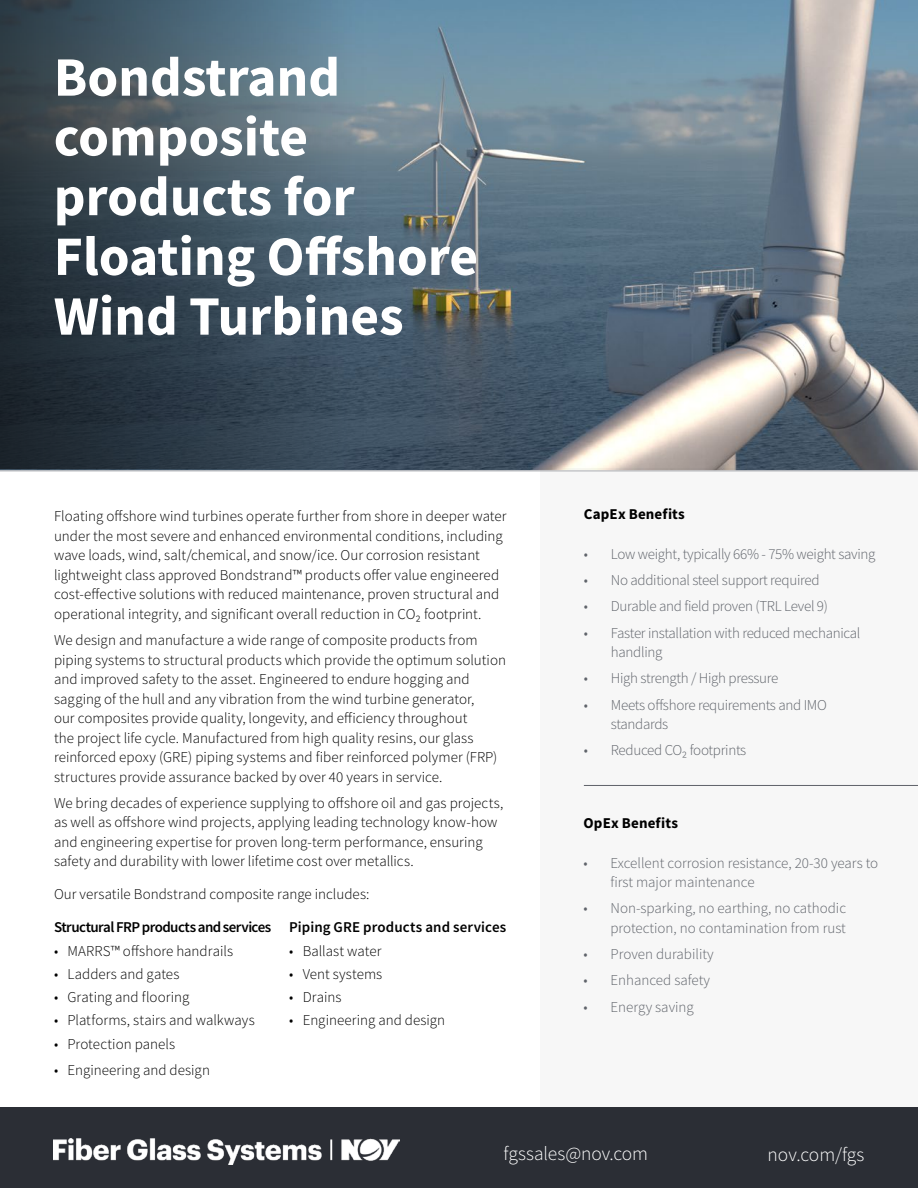
<style>
.page{position:relative;width:918px;height:1188px;background:#fff}
.page>*{position:absolute;margin:0;border:0;box-sizing:border-box;transform-origin:0 0}
.t1{font:700 55.65px/59.7px "Source Sans Pro";color:#fff}
.t2{font:300 19.5px "Source Sans Pro";letter-spacing:-.005em;color:#fff}
.Body_Text__Source_Sans_Light_10_13{font:300 15px/19.5px "Source Sans Pro";color:#000}
.t3{font:300 15px/19.5px "Source Sans Pro";letter-spacing:-.02em;color:#5f636a}
.t4{font:300 15px/19.5px "Source Sans Pro";color:#5f636a}
.Body_Text__Source_Sans_Light_10_13-2{font:600 15px "Source Sans Pro";letter-spacing:-.04em;color:#000}
.Body_Text__Source_Sans_Light_10_13-3{font:600 15px "Source Sans Pro";letter-spacing:.005em;color:#000}
.Features_Sub_Head_Black__Source_Sans_Bol{font:700 15px "Source Sans Pro";letter-spacing:.01em;color:#000}
</style>
<div class="page">
<svg style="left:0;top:0;width:918px;height:472px;background:#70818d"></svg>
<svg style="left:0;top:0;width:364px;height:469px;background:#3c4d5a"></svg>
<div style="left:0;top:1107px;width:918px;height:81px;background:#2b2e35"></div>
<img style="left:54px;top:1139px;width:345px;height:26px">
<div style="left:540px;top:468px;width:378px;height:640px;background:#f7f7f7"></div>
<p class="t1" style="left:54px;top:47px;width:426px">Bondstrand composite products for<br>Floating Offshore<br>Wind Turbines</p>
<p class="Body_Text__Source_Sans_Light_10_13" style="left:54px;top:507px;width:454px">Floating offshore wind turbines operate further from shore in deeper water under the most severe and enhanced environmental conditions, including wave loads, wind, salt/chemical, and snow/ice. Our corrosion resistant lightweight class approved Bondstrand™ products offer value engineered cost-effective solutions with reduced maintenance, proven structural and operational integrity, and significant overall reduction in CO2 footprint.</p>
<p class="Body_Text__Source_Sans_Light_10_13" style="left:54px;top:630px;width:454px">We design and manufacture a wide range of composite products from piping systems to structural products which provide the optimum solution and improved safety to the asset. Engineered to endure hogging and sagging of the hull and any vibration from the wind turbine generator,<br>our composites provide quality, longevity, and efficiency throughout<br>the project life cycle. Manufactured from high quality resins, our glass reinforced epoxy (GRE) piping systems and fiber reinforced polymer (FRP) structures provide assurance backed by over 40 years in service.</p>
<p class="Body_Text__Source_Sans_Light_10_13" style="left:54px;top:793px;width:451px">We bring decades of experience supplying to offshore oil and gas projects, as well as offshore wind projects, applying leading technology know-how and engineering expertise for proven long-term performance, ensuring safety and durability with lower lifetime cost over metallics.</p>
<p class="Body_Text__Source_Sans_Light_10_13" style="left:54px;top:885px;width:317px">Our versatile Bondstrand composite range includes:</p>
<p class="Body_Text__Source_Sans_Light_10_13-2" style="left:54px;top:917px;width:219px">Structural FRP products and services</p>
<p class="Body_Text__Source_Sans_Light_10_13" style="left:54px;top:941px;width:181px">• MARRS™ offshore handrails</p>
<p class="Body_Text__Source_Sans_Light_10_13" style="left:54px;top:964px;width:127px">• Ladders and gates</p>
<p class="Body_Text__Source_Sans_Light_10_13" style="left:54px;top:987px;width:137px">• Grating and flooring</p>
<p class="Body_Text__Source_Sans_Light_10_13" style="left:54px;top:1011px;width:202px">• Platforms, stairs and walkways</p>
<p class="Body_Text__Source_Sans_Light_10_13" style="left:54px;top:1034px;width:123px">• Protection panels</p>
<p class="Body_Text__Source_Sans_Light_10_13" style="left:54px;top:1060px;width:158px">• Engineering and design</p>
<p class="Body_Text__Source_Sans_Light_10_13-3" style="left:289px;top:917px;width:219px">Piping GRE products and services</p>
<p class="Body_Text__Source_Sans_Light_10_13" style="left:289px;top:941px;width:94px">• Ballast water</p>
<p class="Body_Text__Source_Sans_Light_10_13" style="left:289px;top:964px;width:95px">• Vent systems</p>
<p class="Body_Text__Source_Sans_Light_10_13" style="left:289px;top:987px;width:54px">• Drains</p>
<p class="Body_Text__Source_Sans_Light_10_13" style="left:289px;top:1011px;width:158px">• Engineering and design</p>
<p class="Features_Sub_Head_Black__Source_Sans_Bol" style="left:584px;top:504px;width:103px">CapEx Benefits</p>
<p class="t3" style="left:584px;top:544px;width:293px">• Low weight, typically 66% - 75% weight saving</p>
<p class="t3" style="left:584px;top:570px;width:237px">• No additional steel support required</p>
<p class="t3" style="left:584px;top:597px;width:246px">• Durable and field proven (TRL Level 9)</p>
<p class="t3" style="left:611px;top:623px;width:251px;text-indent:-27px">• Faster installation with reduced mechanical handling</p>
<p class="t3" style="left:584px;top:669px;width:196px">• High strength / High pressure</p>
<p class="t3" style="left:611px;top:695px;width:218px;text-indent:-27px">• Meets offshore requirements and IMO standards</p>
<p class="t3" style="left:584px;top:741px;width:164px">• Reduced CO2 footprints</p>
<p class="Features_Sub_Head_Black__Source_Sans_Bol" style="left:584px;top:813px;width:96px">OpEx Benefits</p>
<p class="t4" style="left:610px;top:853px;width:269px;text-indent:-27px">• Excellent corrosion resistance, 20-30 years to first major maintenance</p>
<p class="t4" style="left:584px;top:899px;width:264px;text-align:right">• Non-sparking, no earthing, no cathodic protection, no contamination from rust</p>
<p class="t4" style="left:584px;top:944px;width:132px">• Proven durability</p>
<p class="t4" style="left:584px;top:971px;width:128px">• Enhanced safety</p>
<p class="t4" style="left:584px;top:997px;width:112px">• Energy saving</p>
<p class="t2" style="left:504px;top:1142px;width:146px">fgssales@nov.com</p>
<p class="t2" style="left:768px;top:1142px;width:98px">nov.com/fgs</p>
</div>
